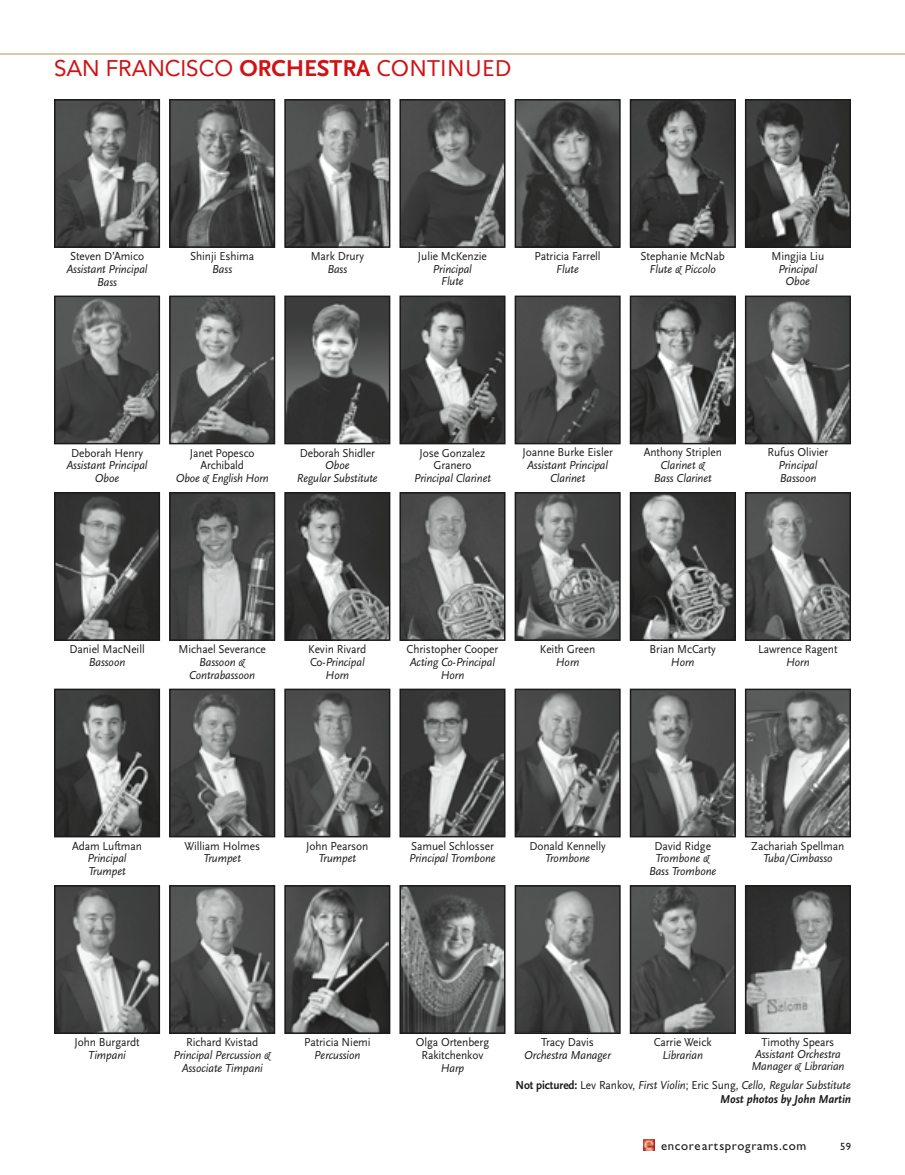
<style>
.page{position:relative;width:905px;height:1175px;background:#fff}
.page>*{position:absolute;margin:0;border:0;box-sizing:border-box;transform-origin:0 0}
.t1{font:22.5px "Avenir";letter-spacing:-.005em;color:#d11214}
.t2{font:12.75px "Gill Sans";letter-spacing:.05em;color:#1c1b1b}
.t3{font:italic 12px/12.8px "Scala Sans Pro";letter-spacing:-.005em;color:#1c1b1b;text-align:center;scale:.95 1}
.t4{font:12px/12.8px "Scala Sans Pro";letter-spacing:-.005em;color:#1c1b1b;text-align:center;scale:.95 1}
.t5{font:10.5px "Gill Sans";color:#1c1b1b}
.s1{font-family:"Scala Sans Pro";font-weight:700;font-size:24px}
.s2{font-family:"Scala Sans Pro";font-size:24px}
.s3{font-style:normal}
.s4{font-style:italic}
.s5{font-weight:700;font-style:normal}
.s6{font-weight:700}
</style>
<div class="page">
<hr style="left:0;top:54px;width:904px;height:1px;background:#b59952">
<img style="left:287px;top:298px;width:100px;height:143px">
<div style="left:284px;top:295px;width:106px;height:149px;border:2px solid #1c1b1b"></div>
<img style="left:748px;top:298px;width:99px;height:143px">
<div style="left:745px;top:295px;width:105px;height:149px;border:2px solid #1c1b1b"></div>
<img style="left:748px;top:495px;width:99px;height:143px">
<div style="left:745px;top:492px;width:105px;height:149px;border:2px solid #1c1b1b"></div>
<img style="left:57px;top:102px;width:100px;height:143px">
<div style="left:54px;top:99px;width:106px;height:149px;border:2px solid #1c1b1b"></div>
<img style="left:172px;top:102px;width:100px;height:143px">
<div style="left:169px;top:99px;width:106px;height:149px;border:2px solid #1c1b1b"></div>
<img style="left:287px;top:102px;width:100px;height:143px">
<div style="left:284px;top:99px;width:106px;height:149px;border:2px solid #1c1b1b"></div>
<img style="left:402px;top:102px;width:100px;height:143px">
<div style="left:399px;top:99px;width:106px;height:149px;border:2px solid #1c1b1b"></div>
<img style="left:517px;top:102px;width:100px;height:143px">
<div style="left:514px;top:99px;width:106px;height:149px;border:2px solid #1c1b1b"></div>
<img style="left:632px;top:102px;width:100px;height:143px">
<div style="left:629px;top:99px;width:106px;height:149px;border:2px solid #1c1b1b"></div>
<img style="left:748px;top:102px;width:99px;height:143px">
<div style="left:745px;top:99px;width:105px;height:149px;border:2px solid #1c1b1b"></div>
<img style="left:57px;top:298px;width:100px;height:143px">
<div style="left:54px;top:295px;width:106px;height:149px;border:2px solid #1c1b1b"></div>
<img style="left:172px;top:298px;width:100px;height:143px">
<div style="left:169px;top:295px;width:106px;height:149px;border:2px solid #1c1b1b"></div>
<img style="left:517px;top:298px;width:100px;height:143px">
<div style="left:514px;top:295px;width:106px;height:149px;border:2px solid #1c1b1b"></div>
<img style="left:632px;top:298px;width:100px;height:143px">
<div style="left:629px;top:295px;width:106px;height:149px;border:2px solid #1c1b1b"></div>
<img style="left:57px;top:495px;width:100px;height:143px">
<div style="left:54px;top:492px;width:106px;height:149px;border:2px solid #1c1b1b"></div>
<img style="left:172px;top:495px;width:100px;height:143px">
<div style="left:169px;top:492px;width:106px;height:149px;border:2px solid #1c1b1b"></div>
<img style="left:287px;top:495px;width:100px;height:143px">
<div style="left:284px;top:492px;width:106px;height:149px;border:2px solid #1c1b1b"></div>
<img style="left:402px;top:495px;width:100px;height:143px">
<div style="left:399px;top:492px;width:106px;height:149px;border:2px solid #1c1b1b"></div>
<img style="left:517px;top:495px;width:100px;height:143px">
<div style="left:514px;top:492px;width:106px;height:149px;border:2px solid #1c1b1b"></div>
<img style="left:632px;top:495px;width:100px;height:143px">
<div style="left:629px;top:492px;width:106px;height:149px;border:2px solid #1c1b1b"></div>
<img style="left:57px;top:691px;width:100px;height:143px">
<div style="left:54px;top:688px;width:106px;height:149px;border:2px solid #1c1b1b"></div>
<img style="left:172px;top:691px;width:100px;height:143px">
<div style="left:169px;top:688px;width:106px;height:149px;border:2px solid #1c1b1b"></div>
<img style="left:287px;top:691px;width:100px;height:143px">
<div style="left:284px;top:688px;width:106px;height:149px;border:2px solid #1c1b1b"></div>
<img style="left:402px;top:691px;width:100px;height:143px">
<div style="left:399px;top:688px;width:106px;height:149px;border:2px solid #1c1b1b"></div>
<img style="left:517px;top:691px;width:100px;height:143px">
<div style="left:514px;top:688px;width:106px;height:149px;border:2px solid #1c1b1b"></div>
<img style="left:632px;top:691px;width:100px;height:143px">
<div style="left:629px;top:688px;width:106px;height:149px;border:2px solid #1c1b1b"></div>
<img style="left:748px;top:691px;width:99px;height:143px">
<div style="left:745px;top:688px;width:105px;height:149px;border:2px solid #1c1b1b"></div>
<img style="left:57px;top:888px;width:100px;height:143px">
<div style="left:54px;top:885px;width:106px;height:149px;border:2px solid #1c1b1b"></div>
<img style="left:172px;top:888px;width:100px;height:143px">
<div style="left:169px;top:885px;width:106px;height:149px;border:2px solid #1c1b1b"></div>
<img style="left:287px;top:888px;width:100px;height:143px">
<div style="left:284px;top:885px;width:106px;height:149px;border:2px solid #1c1b1b"></div>
<img style="left:402px;top:888px;width:100px;height:143px">
<div style="left:399px;top:885px;width:106px;height:149px;border:2px solid #1c1b1b"></div>
<img style="left:517px;top:888px;width:100px;height:143px">
<div style="left:514px;top:885px;width:106px;height:149px;border:2px solid #1c1b1b"></div>
<img style="left:632px;top:888px;width:100px;height:143px">
<div style="left:629px;top:885px;width:106px;height:149px;border:2px solid #1c1b1b"></div>
<img style="left:748px;top:888px;width:99px;height:143px">
<div style="left:745px;top:885px;width:105px;height:149px;border:2px solid #1c1b1b"></div>
<img style="left:402px;top:298px;width:100px;height:143px">
<div style="left:399px;top:295px;width:106px;height:149px;border:2px solid #1c1b1b"></div>
<svg style="left:643px;top:1139px;width:11px;height:11px"></svg>
<p class="t1" style="left:54px;top:55px;width:459px">SAN FRANCISCO <span class="s1">ORCHESTRA</span> <span class="s2">CONTINuED</span></p>
<p class="t3" style="left:67px;top:250px;width:87px"><span class="s3">Steven D’Amico<br></span>Assistant Principal<br>Bass</p>
<p class="t4" style="left:190px;top:250px;width:69px">Shinji Eshima<br><span class="s4">Bass</span></p>
<p class="t4" style="left:311px;top:250px;width:58px">Mark Drury<br><span class="s4">Bass</span></p>
<p class="t3" style="left:418px;top:250px;width:74px"><span class="s3">Julie McKenzie<br></span>Principal<br>Flute</p>
<p class="t4" style="left:534px;top:250px;width:71px">Patricia Farrell<br><span class="s4">Flute</span></p>
<p class="t4" style="left:640px;top:250px;width:90px">Stephanie McNab<br><span class="s4">Flute &amp; Piccolo</span></p>
<p class="t3" style="left:771px;top:250px;width:57px"><span class="s3">Mingjia Liu<br></span>Principal<br>Oboe</p>
<p class="t3" style="left:67px;top:446px;width:87px"><span class="s3">Deborah Henry<br></span>Assistant Principal<br>Oboe</p>
<p class="t4" style="left:176px;top:446px;width:99px">Janet Popesco<br>Archibald<br><span class="s4">Oboe &amp; English Horn</span></p>
<p class="t3" style="left:297px;top:446px;width:86px"><span class="s3">Deborah Shidler<br></span>Oboe<br>Regular Substitute</p>
<p class="t4" style="left:414px;top:446px;width:83px">Jose Gonzalez<br>Granero<br><span class="s4">Principal Clarinet</span></p>
<p class="t3" style="left:522px;top:446px;width:97px"><span class="s3">Joanne Burke Eisler<br></span>Assistant Principal<br>Clarinet</p>
<p class="t3" style="left:643px;top:446px;width:84px"><span class="s3">Anthony Striplen<br></span>Clarinet &amp;<br>Bass Clarinet</p>
<p class="t3" style="left:767px;top:446px;width:65px"><span class="s3">Rufus Olivier<br></span>Principal<br>Bassoon</p>
<p class="t4" style="left:69px;top:642px;width:81px">Daniel MacNeill<br><span class="s4">Bassoon</span></p>
<p class="t3" style="left:179px;top:642px;width:93px"><span class="s3">Michael Severance<br></span>Bassoon &amp;<br>Contrabassoon</p>
<p class="t4" style="left:308px;top:642px;width:63px">Kevin Rivard<br>Co-<span class="s4">Principal<br>Horn</span></p>
<p class="t3" style="left:406px;top:642px;width:98px"><span class="s3">Christopher Cooper<br></span>Acting Co-Principal<br>Horn</p>
<p class="t4" style="left:540px;top:642px;width:60px">Keith Green<br><span class="s4">Horn</span></p>
<p class="t4" style="left:649px;top:642px;width:71px">Brian McCarty<br><span class="s4">Horn</span></p>
<p class="t4" style="left:758px;top:642px;width:85px">Lawrence Ragent<br><span class="s4">Horn</span></p>
<p class="t3" style="left:72px;top:839px;width:75px"><span class="s3">Adam Luftman<br></span>Principal<br>Trumpet</p>
<p class="t4" style="left:184px;top:839px;width:81px">William Holmes<br><span class="s4">Trumpet</span></p>
<p class="t4" style="left:306px;top:839px;width:67px">John Pearson<br><span class="s4">Trumpet</span></p>
<p class="t3" style="left:409px;top:839px;width:93px;text-align:left"><span class="s3">Samuel Schlosser<br></span>Principal Trombone</p>
<p class="t4" style="left:529px;top:839px;width:82px">Donald Kennelly<br><span class="s4">Trombone</span></p>
<p class="t3" style="left:649px;top:839px;width:72px"><span class="s3">David Ridge<br></span>Trombone &amp;<br>Bass Trombone</p>
<p class="t4" style="left:751px;top:839px;width:100px">Zachariah Spellman<br><span class="s4">Tuba/Cimbasso</span></p>
<p class="t4" style="left:74px;top:1035px;width:70px">John Burgardt<br><span class="s4">Timpani</span></p>
<p class="t3" style="left:173px;top:1035px;width:104px"><span class="s3">Richard Kvistad<br></span>Principal Percussion &amp;<br>Associate Timpani</p>
<p class="t4" style="left:304px;top:1035px;width:72px">Patricia Niemi<br><span class="s4">Percussion</span></p>
<p class="t4" style="left:416px;top:1035px;width:79px">Olga Ortenberg<br>Rakitchenkov<br><span class="s4">Harp</span></p>
<p class="t3" style="left:524px;top:1035px;width:93px"><span class="s3">Tracy Davis<br></span>Orchestra Manager</p>
<p class="t4" style="left:654px;top:1035px;width:62px">Carrie Weick<br><span class="s4">Librarian</span></p>
<p class="t3" style="left:751px;top:1036px;width:99px;line-height:12px"><span class="s3">Timothy Spears<br></span>Assistant Orchestra<br>Manager &amp; Librarian</p>
<p class="t3" style="left:515px;top:1078px;width:355px;line-height:13.5px;text-align:right"><span class="s5">Not pictured:</span> <span class="s3">Lev Rankov,</span> First Violin<span class="s3">; Eric Sung,</span> Cello, Regular Substitute<br><span class="s6">Most photos by John Martin</span></p>
<p class="t2" style="left:661px;top:1137px;width:147px">encoreartsprograms.com</p>
<p class="t5" style="left:840px;top:1139px;width:13px">59</p>
</div>
